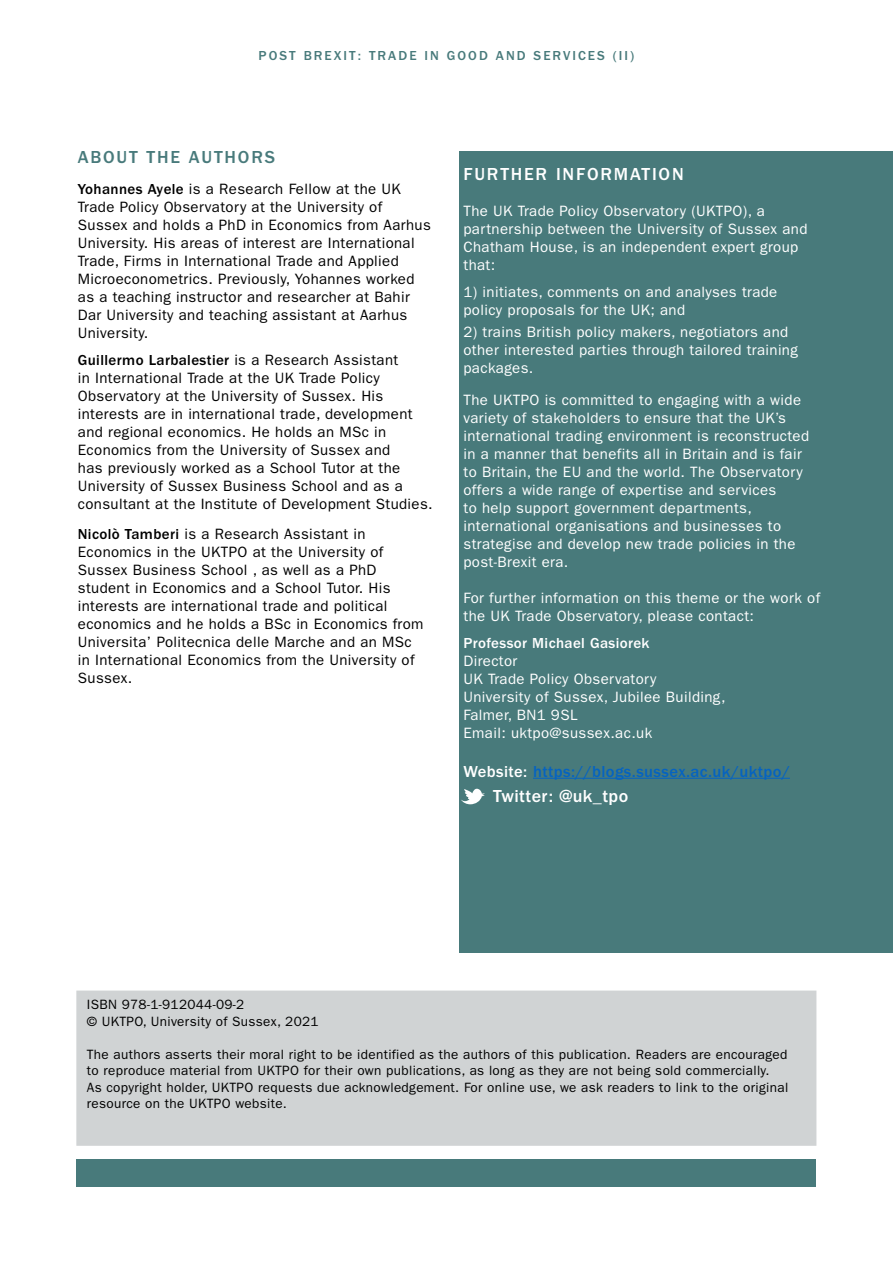
<style>
.page{position:relative;width:893px;height:1263px;background:#fff}
.page>*{position:absolute;margin:0;border:0;box-sizing:border-box;transform-origin:0 0}
.t1{font:500 18px "ITC Franklin Gothic Std";letter-spacing:.1em;color:#fff}
.t2{font:500 18px "ITC Franklin Gothic Std";letter-spacing:.1em;color:#487a7b}
.t3{font:500 18px "ITC Franklin Gothic Std";letter-spacing:.025em;color:#fff}
.t4{font:500 16.5px "ITC Franklin Gothic Std";letter-spacing:.025em;color:#0563c1}
.t5{font:15px/18px "ITC Franklin Gothic Std";letter-spacing:.025em;color:#000}
.t6{font:15px/18px "ITC Franklin Gothic Std";letter-spacing:.025em;color:#fff}
.t7{font:500 15px "ITC Franklin Gothic Std";letter-spacing:.025em;color:#fff}
.t8{font:13.5px/16.5px "ITC Franklin Gothic Std";letter-spacing:.025em;color:#000}
.t9{font:500 13.5px "ITC Franklin Gothic Std";letter-spacing:.15em;color:#487a7b}
.s1{font-weight:500}
.s2{color:#fff}
</style>
<div class="page">
<div style="left:76px;top:990px;width:740px;height:156px;background:#d0d3d4;border:2px solid #d0d3d4"></div>
<div style="left:459px;top:151px;width:434px;height:801px;background:#487a7b"></div>
<hr style="left:533px;top:778px;width:257px;height:1px;background:#0563c1">
<svg style="left:461px;top:789px;width:24px;height:15px"></svg>
<div style="left:76px;top:1159px;width:740px;height:28px;background:#487a7b"></div>
<p class="t9" style="left:259px;top:48px;width:377px">POST BREXIT: TRADE IN GOOD AND SERVICES (II)</p>
<p class="t2" style="left:78px;top:147px;width:199px">ABOUT THE AUTHORS</p>
<p class="t5" style="left:78px;top:180px;width:354px"><span class="s1">Yohannes Ayele</span> is a Research Fellow at the UK Trade Policy Observatory at the University of Sussex and holds a PhD in Economics from Aarhus University. His areas of interest are International Trade, Firms in International Trade and Applied Microeconometrics. Previously, Yohannes worked as a teaching instructor and researcher at Bahir Dar University and teaching assistant at Aarhus University.</p>
<p class="t5" style="left:78px;top:351px;width:356px"><span class="s1">Guillermo Larbalestier</span> is a Research Assistant<br>in International Trade at the UK Trade Policy Observatory at the University of Sussex. His interests are in international trade, development and regional economics. He holds an MSc in Economics from the University of Sussex and<br>has previously worked as a School Tutor at the University of Sussex Business School and as a consultant at the Institute of Development Studies.</p>
<p class="t5" style="left:78px;top:525px;width:347px"><span class="s1">Nicolò Tamberi</span> is a Research Assistant in Economics in the UKTPO at the University of Sussex Business School , as well as a PhD student in Economics and a School Tutor. His interests are international trade and political economics and he holds a BSc in Economics from Universita’ Politecnica delle Marche and an MSc in International Economics from the University of Sussex.</p>
<p class="t1" style="left:463px;top:164px;width:222px">FURTHER INFORMATION</p>
<p class="t6" style="left:463px;top:202px;width:346px">The UK Trade Policy Observatory (UKTPO), a partnership between the University of Sussex and Chatham House, is an independent expert group that:</p>
<p class="t6" style="left:463px;top:283px;width:315px">1) initiates, comments on and analyses trade policy proposals for the UK; and</p>
<p class="t6" style="left:463px;top:323px;width:336px">2) trains British policy makers, negotiators and other interested parties through tailored training packages.</p>
<p class="t6" style="left:463px;top:391px;width:347px">The UKTPO is committed to engaging with a wide variety of stakeholders to ensure that the UK’s international trading environment is reconstructed in a manner that benefits all in Britain and is fair to Britain, the EU and the world. The Observatory offers a wide range of expertise and services<br>to help support government departments, international organisations and businesses to strategise and develop new trade policies in the post-Brexit era.</p>
<p class="t6" style="left:463px;top:589px;width:358px">For further information on this theme or the work of the UK Trade Observatory, please contact:</p>
<p class="t7" style="left:463px;top:634px;width:188px">Professor Michael Gasiorek</p>
<p class="t6" style="left:463px;top:652px;width:264px">Director<br>UK Trade Policy Observatory<br>University of Sussex, Jubilee Building,<br>Falmer, BN1 9SL<br>Email: uktpo@sussex.ac.uk</p>
<p class="t4" style="left:463px;top:762px;width:328px"><span class="s2">Website:</span> https://blogs.sussex.ac.uk/uktpo/</p>
<p class="t3" style="left:493px;top:786px;width:136px">Twitter: @uk_tpo</p>
<p class="t8" style="left:87px;top:996px;width:233px">ISBN 978-1-912044-09-2<br>© UKTPO, University of Sussex, 2021</p>
<p class="t8" style="left:87px;top:1046px;width:703px">The authors asserts their moral right to be identified as the authors of this publication. Readers are encouraged to reproduce material from UKTPO for their own publications, as long as they are not being sold commercially.<br>As copyright holder, UKTPO requests due acknowledgement. For online use, we ask readers to link to the original resource on the UKTPO website.</p>
</div>
